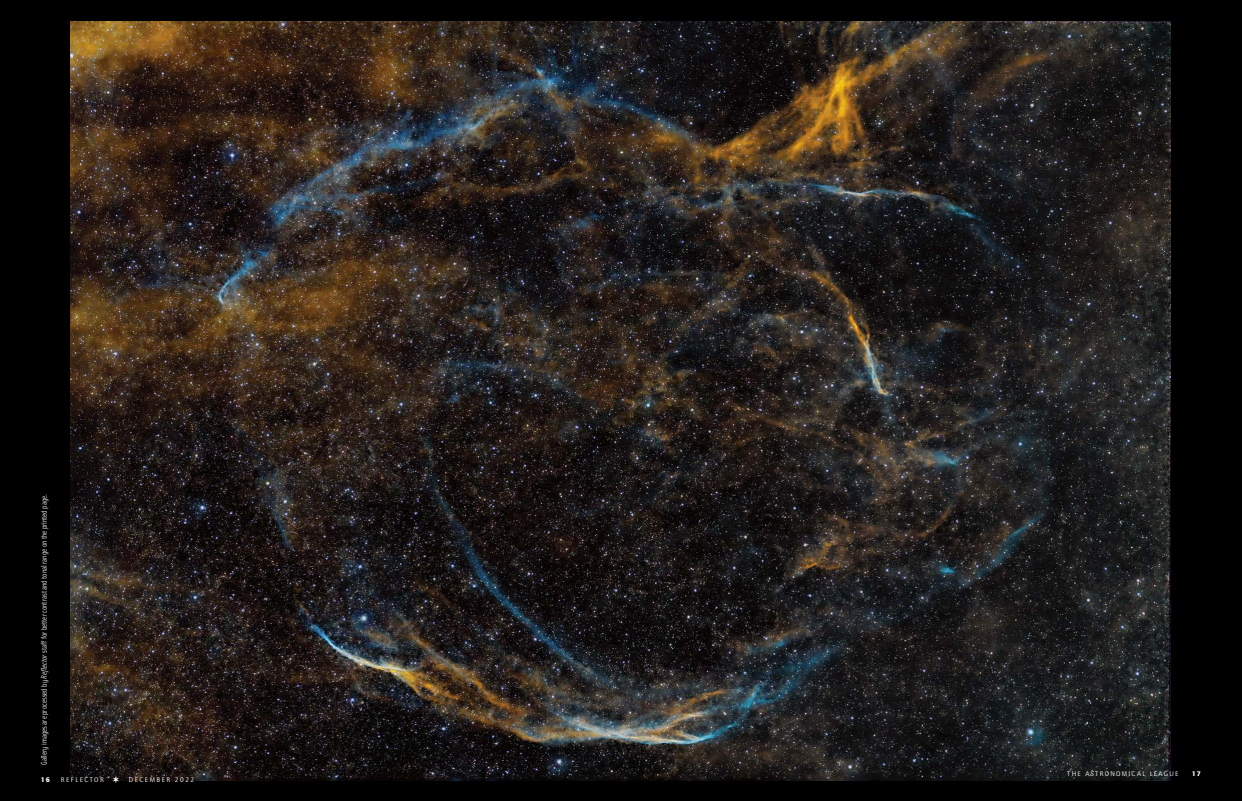
<style>
.page{position:relative;width:1242px;height:801px;background:#000}
.page>*{position:absolute;margin:0;border:0;box-sizing:border-box;transform-origin:0 0}
.t1{font:8px "Solex Regular Lining";color:#fff;scale:.95 1}
.t2{font:7px "Quay Itc T";letter-spacing:.205em;color:#fff}
.t3{font:900 7px "Quay Itc T";color:#fff}
.s1{font-style:italic}
</style>
<div class="page">
<img style="left:71px;top:21px;width:1099px;height:760px">
<p class="t1" style="left:39px;top:765px;width:287px;rotate:-90deg">Gallery images are processed by <span class="s1">Reflector</span> staff for better contrast and tonal range on the printed page.</p>
<p class="t3" style="left:41px;top:776px;width:11px">16</p>
<p class="t2" style="left:61px;top:776px;width:135px">REFLECTOR ✶ DECEMBER 2022</p>
<p class="t2" style="left:1067px;top:769px;width:113px">THE ASTRONOMICAL LEAGUE</p>
<p class="t3" style="left:1192px;top:769px;width:10px">17</p>
</div>
